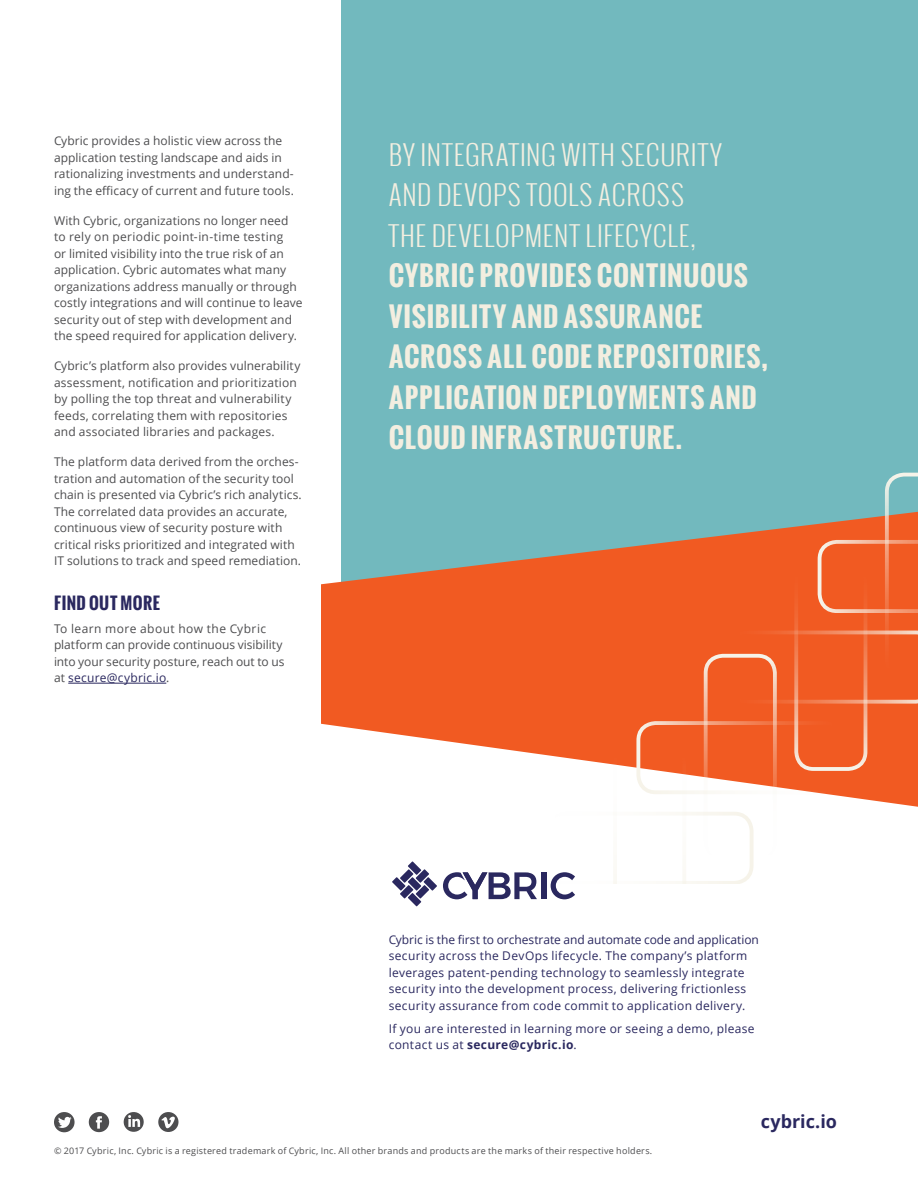
<style>
.page{position:relative;width:918px;height:1188px;background:#fff}
.page>*{position:absolute;margin:0;border:0;box-sizing:border-box;transform-origin:0 0}
.t1{font:700 27px/40.5px "Oswald";letter-spacing:.025em;color:#f3eee0}
.t2{font:300 27px/40.5px "Oswald";letter-spacing:.03em;color:#f3eee0}
.t3{font:700 18px "Open Sans";color:#2a285f}
.t4{font:700 16.5px "Oswald";letter-spacing:.025em;color:#2a285f}
.t5{font:12px/16.5px "Open Sans";letter-spacing:.005em;color:#4d4d4f}
.t6{font:12px/16.5px "Open Sans";letter-spacing:.025em;color:#2a285f}
.t7{font:9px "Open Sans";letter-spacing:.025em;color:#4d4d4f}
.s1{color:#2a285f}
.s2{font-weight:700}
</style>
<div class="page">
<div style="left:341px;top:0;width:577px;height:661px;background:#72b9be"></div>
<hr style="left:68px;top:683px;width:98px;height:1px;background:#2a285f">
<svg style="left:321px;top:535px;width:597px;height:272px;fill:#f15a22"></svg>
<div style="left:636px;top:721px;width:208px;height:73px;border:4px solid #f6f3e9;border-radius:17px"></div>
<div style="left:704px;top:654px;width:73px;height:207px;border:4px solid #f6f3e9;border-radius:17px"></div>
<div style="left:794px;top:563px;width:73px;height:208px;border:4px solid #f6f3e9;border-radius:17px"></div>
<svg style="left:727px;top:472px;width:191px;height:232px"></svg>
<svg style="left:392px;top:861px;width:45px;height:45px"></svg>
<svg style="left:443px;top:872px;width:94px;height:27px"></svg>
<div style="left:541px;top:872px;width:5px;height:27px;background:#2a285f"></div>
<svg style="left:551px;top:744px;width:203px;height:155px"></svg>
<svg style="left:124px;top:1112px;width:20px;height:20px"></svg>
<svg style="left:89px;top:1112px;width:20px;height:20px"></svg>
<svg style="left:54px;top:1112px;width:21px;height:20px"></svg>
<svg style="left:158px;top:1112px;width:20px;height:20px"></svg>
<p class="t5" style="left:54px;top:132px;width:241px">Cybric provides a holistic view across the application testing landscape and aids in rationalizing investments and understand&shy;ing the efficacy of current and future tools.</p>
<p class="t5" style="left:54px;top:212px;width:250px">With Cybric, organizations no longer need to rely on periodic point-in-time testing<br>or limited visibility into the true risk of an application. Cybric automates what many organizations address manually or through costly integrations and will continue to leave security out of step with development and the speed required for application delivery.</p>
<p class="t5" style="left:54px;top:357px;width:248px">Cybric’s platform also provides vulnerability assessment, notification and prioritization by polling the top threat and vulnerability feeds, correlating them with repositories and associated libraries and packages.</p>
<p class="t5" style="left:54px;top:453px;width:249px">The platform data derived from the orches&shy;tration and automation of the security tool chain is presented via Cybric’s rich analytics.<br>The correlated data provides an accurate, continuous view of security posture with critical risks prioritized and integrated with IT solutions to track and speed remediation.</p>
<h3 class="t4" style="left:54px;top:590px;width:108px">FIND OUT MORE</h3>
<p class="t5" style="left:54px;top:620px;width:232px">To learn more about how the Cybric platform can provide continuous visibility into your security posture, reach out to us at <span class="s1">secure@cybric.io</span>.</p>
<h1 class="t2" style="left:389px;top:134px;width:335px">BY INTEGRATING WITH SECURITY<br>AND DEVOPS TOOLS ACROSS<br>THE DEVELOPMENT LIFECYCLE,</h1>
<h1 class="t1" style="left:389px;top:255px;width:380px">CYBRIC PROVIDES CONTINUOUS<br>VISIBILITY AND ASSURANCE<br>ACROSS ALL CODE REPOSITORIES,<br>APPLICATION DEPLOYMENTS AND<br>CLOUD INFRASTRUCTURE.</h1>
<p class="t6" style="left:389px;top:931px;width:372px">Cybric is the first to orchestrate and automate code and application security across the DevOps lifecycle. The company’s platform leverages patent-pending technology to seamlessly integrate security into the development process, delivering frictionless security assurance from code commit to application delivery.</p>
<p class="t6" style="left:389px;top:1020px;width:367px">If you are interested in learning more or seeing a demo, please contact us at <span class="s2">secure@cybric.io</span>.</p>
<h2 class="t3" style="left:761px;top:1109px;width:78px">cybric.io</h2>
<p class="t7" style="left:54px;top:1145px;width:600px">© 2017 Cybric, Inc. Cybric is a registered trademark of Cybric, Inc. All other brands and products are the marks of their respective holders.</p>
</div>
